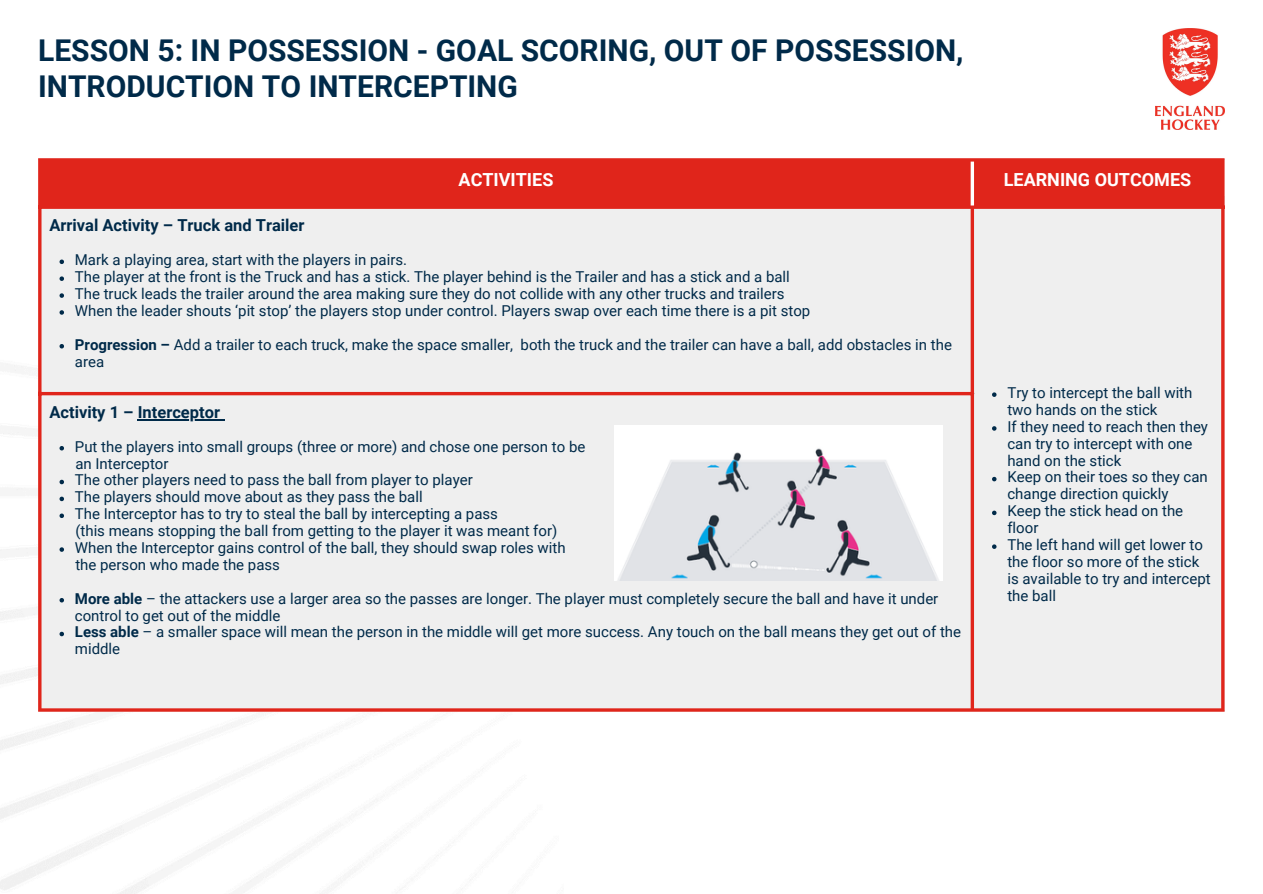
<style>
.page{position:relative;width:1263px;height:894px;background:#fff}
.page>*{position:absolute;margin:0;border:0;box-sizing:border-box;transform-origin:0 0}
.t1{font:700 30px/36px "Roboto";color:#002a49}
.t2{font:700 18px "Roboto";color:#fff}
.t3{font:700 16.5px "Roboto";color:#002a49}
.t4{font:15px/16.8px "Roboto";color:#002a49}
.s1{font-weight:700}
</style>
<div class="page">
<img style="left:0;top:364px;width:564px;height:529px">
<div style="left:38px;top:196px;width:1187px;height:515px;background:#efefef"></div>
<img style="left:1155px;top:29px;width:70px;height:101px">
<div style="left:42px;top:161px;width:1179px;height:44px;background:#e0251b"></div>
<svg style="left:60px;top:259px;width:4px;height:5px"></svg>
<svg style="left:60px;top:276px;width:4px;height:5px"></svg>
<svg style="left:60px;top:293px;width:4px;height:5px"></svg>
<svg style="left:60px;top:310px;width:4px;height:4px"></svg>
<svg style="left:60px;top:344px;width:4px;height:4px"></svg>
<svg style="left:992px;top:392px;width:4px;height:5px"></svg>
<svg style="left:992px;top:426px;width:4px;height:4px"></svg>
<svg style="left:992px;top:476px;width:4px;height:5px"></svg>
<svg style="left:992px;top:510px;width:4px;height:5px"></svg>
<svg style="left:992px;top:544px;width:4px;height:4px"></svg>
<hr style="left:138px;top:419px;width:82px;height:1px;background:#002a49">
<svg style="left:60px;top:446px;width:4px;height:4px"></svg>
<svg style="left:60px;top:479px;width:4px;height:5px"></svg>
<svg style="left:60px;top:496px;width:4px;height:5px"></svg>
<svg style="left:60px;top:513px;width:4px;height:5px"></svg>
<svg style="left:60px;top:547px;width:4px;height:4px"></svg>
<svg style="left:60px;top:598px;width:4px;height:4px"></svg>
<svg style="left:60px;top:631px;width:4px;height:5px"></svg>
<svg style="left:38px;top:161px;width:4px;height:547px;background:#e24239"></svg>
<hr style="left:971px;top:209px;width:3px;height:499px;background:#e0251b">
<hr style="left:1221px;top:161px;width:3px;height:547px;background:#e0251b">
<hr style="left:38px;top:158px;width:1186px;height:3px;background:#e0251b">
<svg style="left:38px;top:205px;width:1183px;height:4px;background:#e02a20"></svg>
<hr style="left:38px;top:392px;width:936px;height:3px;background:#e0251b">
<hr style="left:38px;top:708px;width:1186px;height:3px;background:#e0251b">
<hr style="left:971px;top:161px;width:3px;height:44px;background:#fff">
<img style="left:615px;top:425px;width:327px;height:155px">
<p class="t1" style="left:38px;top:33px;width:927px">LESSON 5: IN POSSESSION - GOAL SCORING, OUT OF POSSESSION,<br>INTRODUCTION TO INTERCEPTING</p>
<h1 class="t2" style="left:459px;top:169px;width:96px">ACTIVITIES</h1>
<p class="t2" style="left:1004px;top:169px;width:189px">LEARNING OUTCOMES</p>
<p class="t3" style="left:49px;top:216px;width:257px">Arrival Activity – Truck and Trailer</p>
<p class="t4" style="left:75px;top:251px;width:334px">Mark a playing area, start with the players in pairs.</p>
<p class="t4" style="left:75px;top:268px;width:716px">The player at the front is the Truck and has a stick. The player behind is the Trailer and has a stick and a ball</p>
<p class="t4" style="left:75px;top:285px;width:711px">The truck leads the trailer around the area making sure they do not collide with any other trucks and trailers</p>
<p class="t4" style="left:75px;top:302px;width:737px">When the leader shouts ‘pit stop’ the players stop under control. Players swap over each time there is a pit stop</p>
<p class="t4" style="left:75px;top:336px;width:879px"><span class="s1">Progression –</span> Add a trailer to each truck, make the space smaller, both the truck and the trailer can have a ball, add obstacles in the area</p>
<p class="t3" style="left:49px;top:402px;width:172px">Activity 1 – Interceptor</p>
<p class="t4" style="left:75px;top:438px;width:512px">Put the players into small groups (three or more) and chose one person to be</p>
<p class="t4" style="left:75px;top:455px;width:95px">an Interceptor</p>
<p class="t4" style="left:75px;top:471px;width:399px">The other players need to pass the ball from player to player</p>
<p class="t4" style="left:75px;top:488px;width:349px">The players should move about as they pass the ball</p>
<p class="t4" style="left:75px;top:505px;width:425px">The Interceptor has to try to steal the ball by intercepting a pass</p>
<p class="t4" style="left:75px;top:522px;width:483px">(this means stopping the ball from getting to the player it was meant for)</p>
<p class="t4" style="left:75px;top:539px;width:492px">When the Interceptor gains control of the ball, they should swap roles with</p>
<p class="t4" style="left:75px;top:556px;width:206px">the person who made the pass</p>
<p class="t4" style="left:75px;top:590px;width:865px"><span class="s1">More able</span> – the attackers use a larger area so the passes are longer. The player must completely secure the ball and have it under control to get out of the middle</p>
<p class="t4" style="left:75px;top:623px;width:888px"><span class="s1">Less able</span> – a smaller space will mean the person in the middle will get more success. Any touch on the ball means they get out of the middle</p>
<p class="t4" style="left:1007px;top:384px;width:187px">Try to intercept the ball with two hands on the stick</p>
<p class="t4" style="left:1007px;top:418px;width:202px">If they need to reach then they can try to intercept with one hand on the stick</p>
<p class="t4" style="left:1007px;top:469px;width:202px">Keep on their toes so they can change direction quickly</p>
<p class="t4" style="left:1007px;top:502px;width:177px">Keep the stick head on the floor</p>
<p class="t4" style="left:1007px;top:536px;width:205px">The left hand will get lower to the floor so more of the stick is available to try and intercept the ball</p>
</div>
